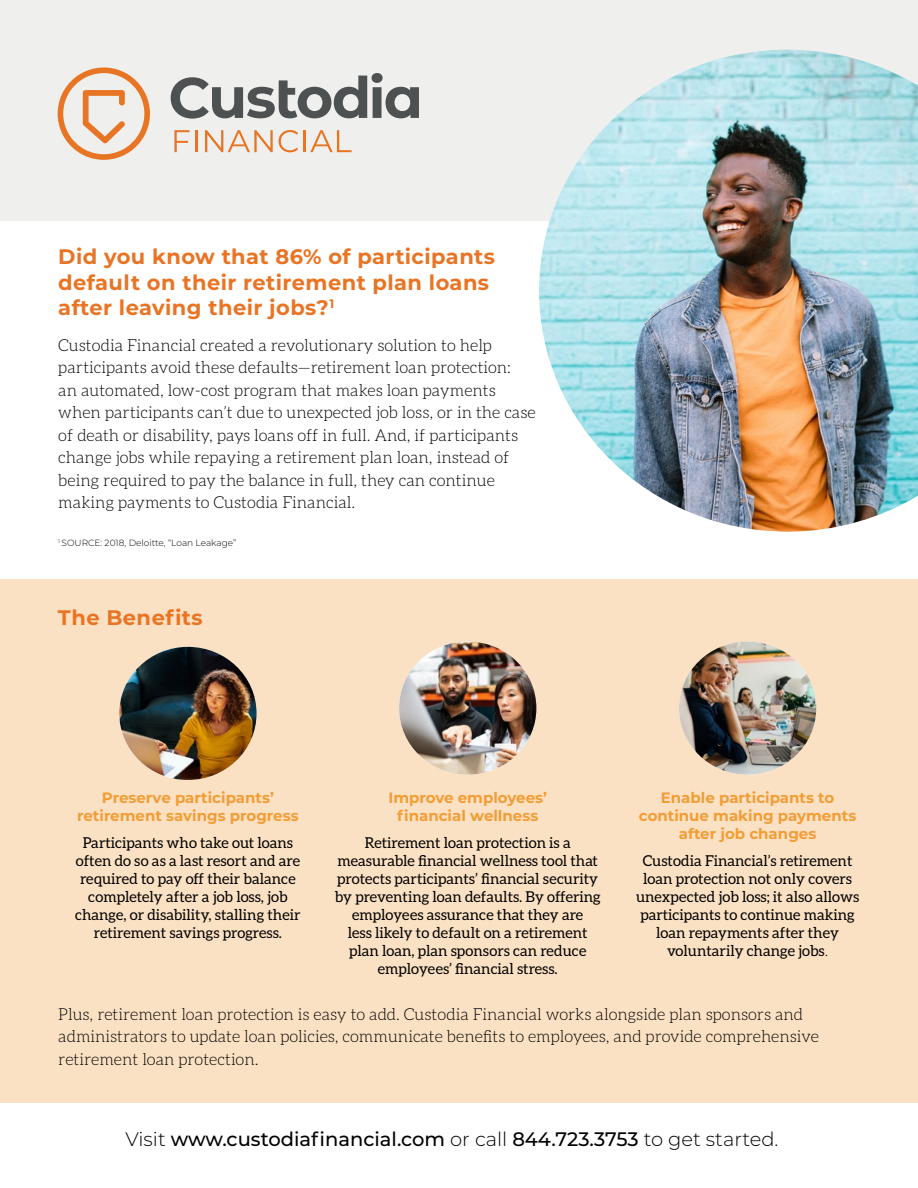
<style>
.page{position:relative;width:918px;height:1188px;background:#fff}
.page>*{position:absolute;margin:0;border:0;box-sizing:border-box;transform-origin:0 0}
.t1{font:700 21px/25.2px "Montserrat";letter-spacing:.02em;color:#e97423}
.t2{font:500 19.5px "Montserrat";color:#000}
.t3{font:300 16.5px/22.5px "Aleo";color:#000}
.t4{font:15px/18px "Aleo";color:#000;text-align:center}
.t5{font:700 15px/18px "Montserrat";color:#f29d36;text-align:center}
.t6{font:300 9px "Montserrat";color:#000}
.s1{font-weight:300}
</style>
<div class="page">
<div style="left:0;top:0;width:918px;height:220px;background:#efefee"></div>
<svg style="left:174px;top:130px;width:15px;height:22px"></svg>
<hr style="left:195px;top:130px;width:2px;height:22px;background:#e87524">
<svg style="left:205px;top:130px;width:68px;height:22px"></svg>
<svg style="left:279px;top:130px;width:19px;height:22px"></svg>
<hr style="left:304px;top:130px;width:2px;height:22px;background:#e87524">
<svg style="left:310px;top:130px;width:42px;height:22px"></svg>
<svg style="left:171px;top:73px;width:248px;height:46px"></svg>
<svg style="left:58px;top:68px;width:92px;height:92px"></svg>
<div style="left:0;top:579px;width:918px;height:524px;background:#fbe1c3"></div>
<img style="left:539px;top:50px;width:379px;height:482px">
<img style="left:119px;top:647px;width:138px;height:133px">
<img style="left:399px;top:642px;width:137px;height:133px">
<img style="left:679px;top:642px;width:137px;height:133px">
<p class="t1" style="left:58px;top:243px;width:438px">Did you know that 86% of participants default on their retirement plan loans after leaving their jobs?<sup>1</sup></p>
<p class="t3" style="left:58px;top:334px;width:479px">Custodia Financial created a revolutionary solution to help participants avoid these defaults—retirement loan protection:<br>an automated, low-cost program that makes loan payments when participants can’t due to unexpected job loss, or in the case of death or disability, pays loans off in full. And, if participants change jobs while repaying a retirement plan loan, instead of being required to pay the balance in full, they can continue making payments to Custodia Financial.</p>
<p class="t6" style="left:58px;top:537px;width:180px"><sup>1</sup> SOURCE: 2018, Deloitte, “Loan Leakage”</p>
<p class="t1" style="left:58px;top:604px;width:146px">The Benefits</p>
<p class="t5" style="left:77px;top:788px;width:223px">Preserve participants’ retirement savings progress</p>
<p class="t4" style="left:75px;top:834px;width:227px">Participants who take out loans often do so as a last resort and are required to pay off their balance completely after a job loss, job change, or disability, stalling their retirement savings progress.</p>
<p class="t5" style="left:388px;top:788px;width:160px">Improve employees’ financial wellness</p>
<p class="t4" style="left:335px;top:834px;width:268px">Retirement loan protection is a measurable financial wellness tool that protects participants’ financial security by preventing loan defaults. By offering employees assurance that they are<br>less likely to default on a retirement plan loan, plan sponsors can reduce employees’ financial stress.</p>
<p class="t5" style="left:639px;top:788px;width:219px">Enable participants to continue making payments after job changes</p>
<p class="t4" style="left:636px;top:852px;width:225px">Custodia Financial’s retirement loan protection not only covers unexpected job loss; it also allows participants to continue making loan repayments after they voluntarily change jobs<span class="s1">.</span></p>
<p class="t3" style="left:58px;top:1003px;width:762px">Plus, retirement loan protection is easy to add. Custodia Financial works alongside plan sponsors and administrators to update loan policies, communicate benefits to employees, and provide comprehensive retirement loan protection.</p>
<p class="t2" style="left:126px;top:1125px;width:654px"><span class="s1">Visit</span> www.custodiafinancial.com <span class="s1">or call</span> 844.723.3753 <span class="s1">to get started.</span></p>
</div>
